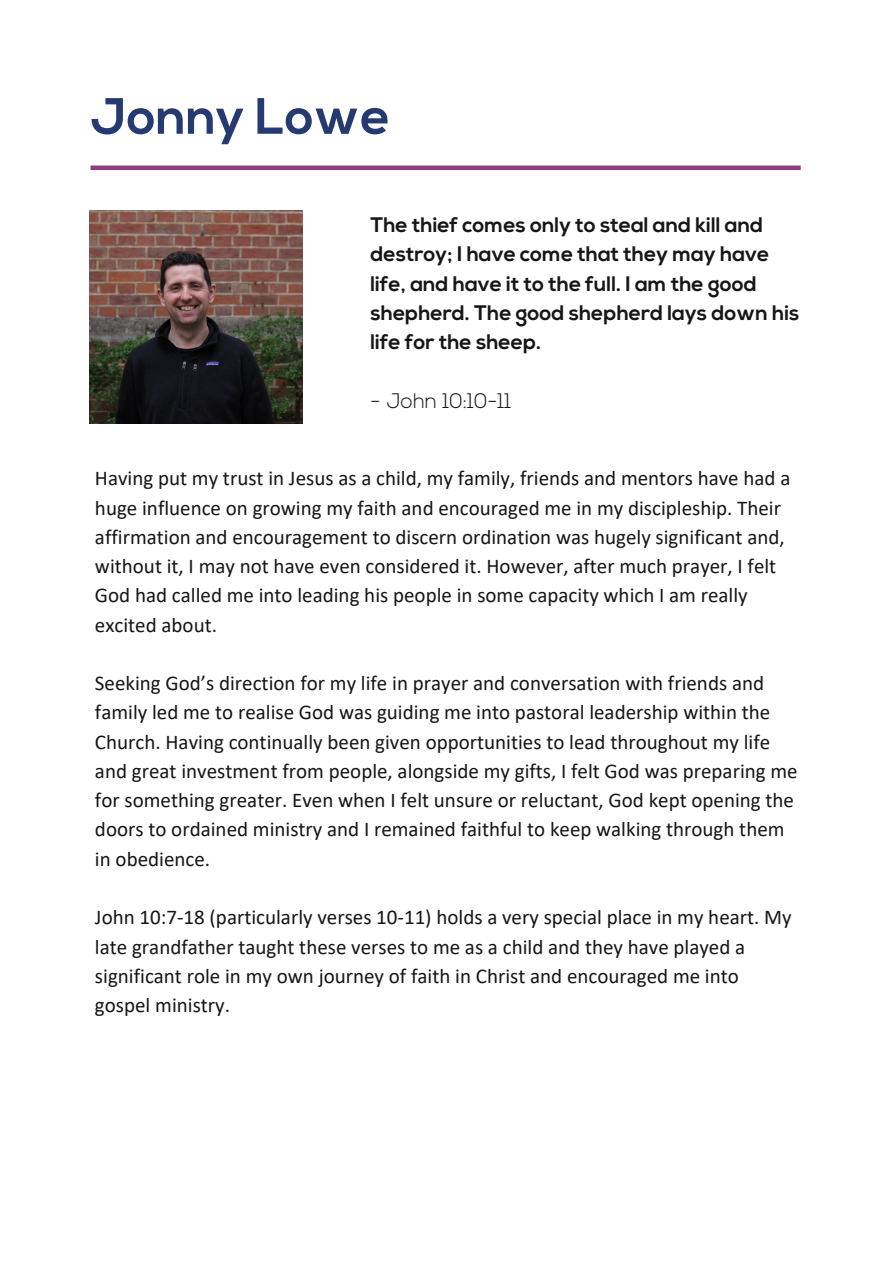
<style>
.page{position:relative;width:893px;height:1264px;background:#fff}
.page>*{position:absolute;margin:0;border:0;box-sizing:border-box;transform-origin:0 0}
.t1{font:700 50.85px "Nexa";color:#263a72}
.t2{font:21px/29.2px "Calibri";color:#161615}
.t3{font:700 21px/29.2px "Nexa";color:#161615}
.t4{font:300 21px "Nexa";color:#161615}
</style>
<div class="page">
<img style="left:89px;top:210px;width:213px;height:213px">
<div style="left:90px;top:165px;width:710px;height:5px;background:#943a80"></div>
<h1 class="t1" style="left:90px;top:96px;width:301px">Jonny Lowe</h1>
<p class="t3" style="left:370px;top:212px;width:430px">The thief comes only to steal and kill and destroy; I have come that they may have life, and have it to the full. I am the good shepherd. The good shepherd lays down his life for the sheep.</p>
<p class="t4" style="left:370px;top:392px;width:142px">- John 10:10-11</p>
<p class="t2" style="left:95px;top:465px;width:696px">Having put my trust in Jesus as a child, my family, friends and mentors have had a huge influence on growing my faith and encouraged me in my discipleship. Their affirmation and encouragement to discern ordination was hugely significant and, without it, I may not have even considered it. However, after much prayer, I felt God had called me into leading his people in some capacity which I am really excited about.</p>
<p class="t2" style="left:95px;top:670px;width:704px">Seeking God’s direction for my life in prayer and conversation with friends and family led me to realise God was guiding me into pastoral leadership within the Church. Having continually been given opportunities to lead throughout my life and great investment from people, alongside my gifts, I felt God was preparing me for something greater. Even when I felt unsure or reluctant, God kept opening the doors to ordained ministry and I remained faithful to keep walking through them in obedience.</p>
<p class="t2" style="left:95px;top:904px;width:698px">John 10:7-18 (particularly verses 10-11) holds a very special place in my heart. My late grandfather taught these verses to me as a child and they have played a significant role in my own journey of faith in Christ and encouraged me into gospel ministry.</p>
</div>
